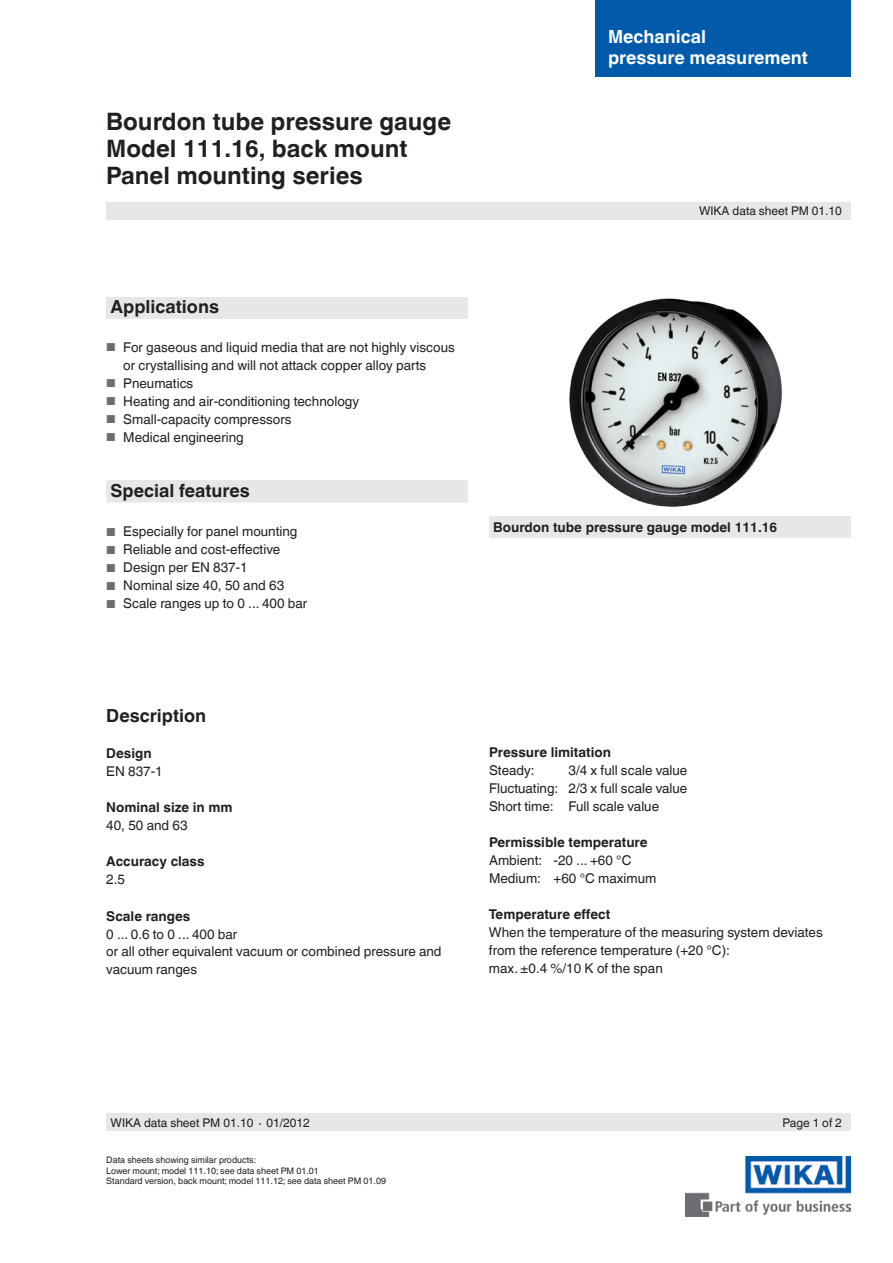
<style>
.page{position:relative;width:893px;height:1263px;background:#fff}
.page>*{position:absolute;margin:0;border:0;box-sizing:border-box;transform-origin:0 0}
.t1{font:700 24px/27px "Helvetica World";color:#231f20}
.t2{font:700 18px "Helvetica World";color:#231f20}
.t3{font:700 18px/21px "Helvetica World";color:#fff}
.t4{font:13.5px/18px "Helvetica World";color:#231f20}
.t5{font:700 13.5px "Helvetica World";color:#231f20}
.t6{font:12px "Helvetica World";color:#231f20}
.t7{font:9px/10.5px "Helvetica World";color:#231f20}
.s1{font-size:11.55px;color:#6c6d70}
</style>
<div class="page">
<div style="left:106px;top:298px;width:362px;height:21px;background:#e6e7e9"></div>
<img style="left:685px;top:1157px;width:165px;height:59px">
<div style="left:106px;top:203px;width:744px;height:17px;background:#e6e7e9"></div>
<div style="left:106px;top:1114px;width:744px;height:17px;background:#e6e7e9"></div>
<img style="left:569px;top:298px;width:213px;height:209px">
<div style="left:489px;top:517px;width:361px;height:21px;background:#e6e7e9"></div>
<div style="left:106px;top:480px;width:362px;height:22px;background:#e6e7e9"></div>
<div style="left:595px;top:0;width:255px;height:77px;background:#015aaa"></div>
<h1 class="t1" style="left:106px;top:108px;width:346px">Bourdon tube pressure gauge<br>Model 111.16, back mount<br>Panel mounting series</h1>
<h2 class="t2" style="left:111px;top:296px;width:110px">Applications</h2>
<p class="t4" style="left:123px;top:338px;width:333px;text-indent:-17px"><span class="s1">■</span> For gaseous and liquid media that are not highly viscous or crystallising and will not attack copper alloy parts</p>
<p class="t4" style="left:106px;top:374px;width:89px"><span class="s1">■</span> Pneumatics</p>
<p class="t4" style="left:106px;top:392px;width:254px"><span class="s1">■</span> Heating and air-conditioning technology</p>
<p class="t4" style="left:106px;top:410px;width:187px"><span class="s1">■</span> Small-capacity compressors</p>
<p class="t4" style="left:106px;top:428px;width:139px"><span class="s1">■</span> Medical engineering</p>
<h2 class="t2" style="left:111px;top:480px;width:141px">Special features</h2>
<p class="t4" style="left:106px;top:523px;width:193px"><span class="s1">■</span> Especially for panel mounting</p>
<p class="t4" style="left:106px;top:541px;width:175px"><span class="s1">■</span> Reliable and cost-effective</p>
<p class="t4" style="left:106px;top:559px;width:143px"><span class="s1">■</span> Design per EN 837-1</p>
<p class="t4" style="left:106px;top:577px;width:179px"><span class="s1">■</span> Nominal size 40, 50 and 63</p>
<p class="t4" style="left:106px;top:595px;width:202px"><span class="s1">■</span> Scale ranges up to 0 ... 400 bar</p>
<h2 class="t3" style="left:608px;top:26px;width:201px">Mechanical<br>pressure measurement</h2>
<p class="t6" style="left:699px;top:204px;width:144px">WIKA data sheet PM 01.10</p>
<p class="t5" style="left:493px;top:520px;width:286px">Bourdon tube pressure gauge model 111.16</p>
<h2 class="t2" style="left:106px;top:706px;width:101px">Description</h2>
<p class="t5" style="left:106px;top:746px;width:47px">Design</p>
<p class="t4" style="left:106px;top:763px;width:58px">EN 837-1</p>
<p class="t5" style="left:106px;top:800px;width:128px">Nominal size in mm</p>
<p class="t4" style="left:106px;top:817px;width:83px">40, 50 and 63</p>
<p class="t5" style="left:106px;top:854px;width:100px">Accuracy class</p>
<p class="t4" style="left:106px;top:871px;width:20px">2.5</p>
<p class="t5" style="left:106px;top:908px;width:86px">Scale ranges</p>
<p class="t4" style="left:106px;top:925px;width:337px">0 ... 0.6 to 0 ... 400 bar<br>or all other equivalent vacuum or combined pressure and vacuum ranges</p>
<p class="t5" style="left:489px;top:745px;width:123px">Pressure limitation</p>
<p class="t4" style="left:489px;top:762px;width:47px">Steady:</p>
<p class="t4" style="left:489px;top:762px;width:200px;text-align:justify;text-indent:80px">3/4 x full scale value Fluctuating: 2/3 x full scale value Short time: Full scale value</p>
<p class="t5" style="left:489px;top:835px;width:160px">Permissible temperature</p>
<p class="t4" style="left:489px;top:852px;width:169px">Ambient: -20 ... +60 °C<br>Medium: +60 °C maximum</p>
<p class="t5" style="left:489px;top:907px;width:123px">Temperature effect</p>
<p class="t4" style="left:489px;top:924px;width:335px">When the temperature of the measuring system deviates from the reference temperature (+20 °C):<br>max. ±0.4 %/10 K of the span</p>
<p class="t6" style="left:111px;top:1116px;width:201px">WIKA data sheet PM 01.10 ∙ 01/2012</p>
<p class="t7" style="left:106px;top:1155px;width:281px">Data sheets showing similar products:<br>Lower mount; model 111.10; see data sheet PM 01.01<br>Standard version, back mount; model 111.12; see data sheet PM 01.09</p>
<p class="t6" style="left:782px;top:1116px;width:61px">Page 1 of 2</p>
</div>
